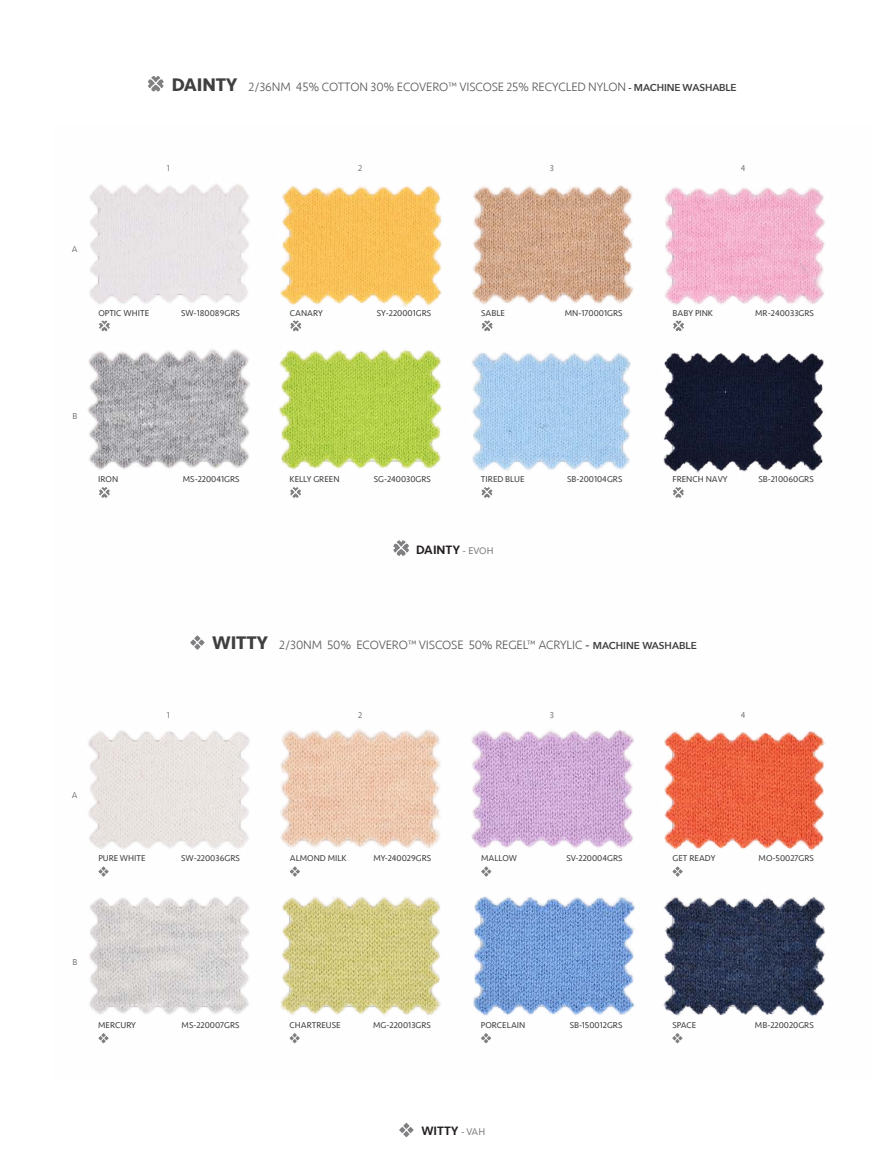
<style>
.page{position:relative;width:886px;height:1170px;background:#fff}
.page>*{position:absolute;margin:0;border:0;box-sizing:border-box;transform-origin:0 0}
.t1{font:300 12.5px "Seravek";letter-spacing:-.01em;color:#58595b}
.t2{font:500 12.5px "Seravek";color:#231f20}
.t3{font:8.75px "Seravek";color:#404041}
.t4{font:300 8.75px "Seravek";color:#58595b}
.s1{font-weight:700;font-size:18.75px;color:#404041}
.s2{font-family:"Avenir Next";font-weight:600;font-size:10px;color:#404041}
.s3{font-weight:400;font-size:10px;color:#808184}
.s4{font-family:"Avenir Next";font-weight:600}
</style>
<div class="page">
<svg style="left:148px;top:76px;width:16px;height:16px"></svg>
<div style="left:403px;top:1130px;width:6px;height:7px;background:#808082;border-radius:3px"></div>
<svg style="left:407px;top:1126px;width:7px;height:6px"></svg>
<svg style="left:399px;top:1122px;width:10px;height:10px"></svg>
<img style="left:88px;top:184px;width:737px;height:860px">
<h1 class="t1" style="left:172px;top:79px;width:566px"><span class="s1">DAINTY</span> 2/36NM 45% COTTON 30% ECOVERO™ VISCOSE 25% RECYCLED NYLON <span class="s2">- MACHINE WASHABLE</span></h1>
<p class="t4" style="left:167px;top:163px;width:4px">1</p>
<p class="t4" style="left:358px;top:163px;width:6px">2</p>
<p class="t4" style="left:550px;top:163px;width:6px">3</p>
<p class="t4" style="left:741px;top:163px;width:6px">4</p>
<p class="t4" style="left:72px;top:244px;width:7px">A</p>
<p class="t3" style="left:98px;top:306px;width:52px">OPTIC WHITE</p>
<p class="t3" style="left:181px;top:306px;width:60px">SW-180089GRS</p>
<p class="t3" style="left:290px;top:306px;width:34px">CANARY</p>
<p class="t3" style="left:377px;top:306px;width:56px">SY-220001GRS</p>
<p class="t3" style="left:481px;top:306px;width:25px">SABLE</p>
<p class="t3" style="left:565px;top:306px;width:59px">MN-170001GRS</p>
<p class="t3" style="left:672px;top:306px;width:42px">BABY PINK</p>
<p class="t3" style="left:755px;top:306px;width:60px">MR-240033GRS</p>
<p class="t4" style="left:72px;top:411px;width:6px">B</p>
<p class="t3" style="left:98px;top:472px;width:22px">IRON</p>
<p class="t3" style="left:183px;top:472px;width:58px">MS-220041GRS</p>
<p class="t3" style="left:290px;top:472px;width:51px">KELLY GREEN</p>
<p class="t3" style="left:374px;top:472px;width:59px">SG-240030GRS</p>
<p class="t3" style="left:481px;top:472px;width:45px">TIRED BLUE</p>
<p class="t3" style="left:567px;top:472px;width:57px">SB-200104GRS</p>
<p class="t3" style="left:672px;top:472px;width:57px">FRENCH NAVY</p>
<p class="t3" style="left:758px;top:472px;width:57px">SB-210060GRS</p>
<h1 class="t2" style="left:416px;top:542px;width:79px">DAINTY <span class="s3">- EVOH</span></h1>
<h1 class="t1" style="left:212px;top:637px;width:486px"><span class="s1">WITTY</span> 2/30NM 50% ECOVERO™ VISCOSE 50% REGEL™ ACRYLIC <span class="s4">-</span> <span class="s2">MACHINE WASHABLE</span></h1>
<p class="t4" style="left:167px;top:710px;width:4px">1</p>
<p class="t4" style="left:358px;top:710px;width:6px">2</p>
<p class="t4" style="left:550px;top:710px;width:6px">3</p>
<p class="t4" style="left:741px;top:710px;width:6px">4</p>
<p class="t4" style="left:72px;top:789px;width:7px">A</p>
<p class="t3" style="left:98px;top:851px;width:49px">PURE WHITE</p>
<p class="t3" style="left:181px;top:851px;width:60px">SW-220036GRS</p>
<p class="t3" style="left:290px;top:851px;width:58px">ALMOND MILK</p>
<p class="t3" style="left:373px;top:851px;width:59px">MY-240029GRS</p>
<p class="t3" style="left:481px;top:851px;width:38px">MALLOW</p>
<p class="t3" style="left:566px;top:851px;width:58px">SV-220004GRS</p>
<p class="t3" style="left:672px;top:851px;width:44px">GET READY</p>
<p class="t3" style="left:758px;top:851px;width:57px">MO-50027GRS</p>
<p class="t4" style="left:72px;top:956px;width:6px">B</p>
<p class="t3" style="left:98px;top:1018px;width:39px">MERCURY</p>
<p class="t3" style="left:182px;top:1018px;width:60px">MS-220007GRS</p>
<p class="t3" style="left:290px;top:1018px;width:53px">CHARTREUSE</p>
<p class="t3" style="left:373px;top:1018px;width:59px">MG-220013GRS</p>
<p class="t3" style="left:481px;top:1018px;width:46px">PORCELAIN</p>
<p class="t3" style="left:570px;top:1018px;width:54px">SB-150012GRS</p>
<p class="t3" style="left:672px;top:1018px;width:25px">SPACE</p>
<p class="t3" style="left:755px;top:1018px;width:60px">MB-220020GRS</p>
<h1 class="t2" style="left:421px;top:1122px;width:65px">WITTY <span class="s3">- VAH</span></h1>
</div>
